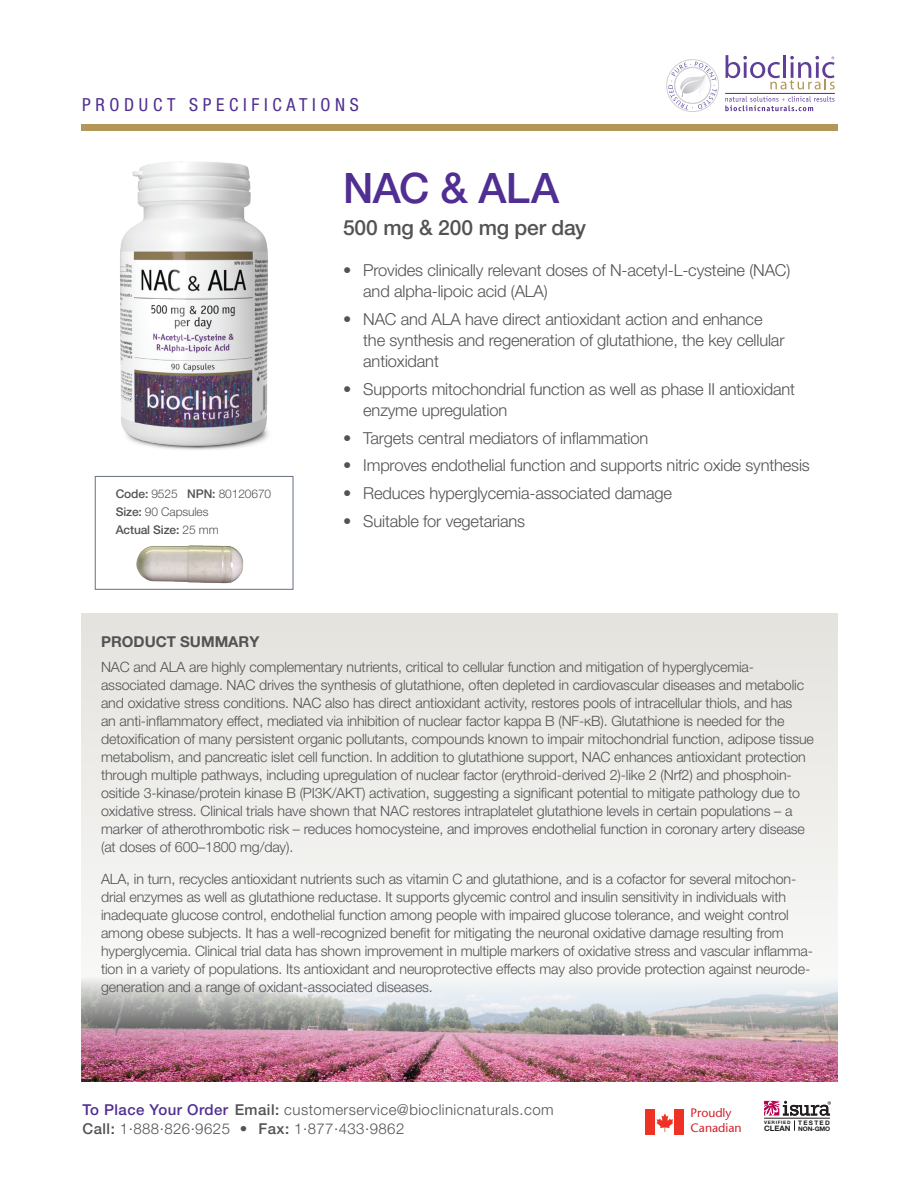
<style>
.page{position:relative;width:918px;height:1188px;background:#fff}
.page>*{position:absolute;margin:0;border:0;box-sizing:border-box;transform-origin:0 0}
.Product_Name{font:500 42px "Helvetica Neue LT Pro";letter-spacing:-.01em;color:#502e92}
.Subhead{font:500 21px "Helvetica Neue LT Pro";letter-spacing:-.01em;color:#535355}
.t1{font:condensed 18px "Helvetica Neue LT Pro";letter-spacing:.26em;color:#502e92}
.t2{font:300 16.5px/21px "Helvetica Neue LT Pro";letter-spacing:-.01em;color:#535355}
.t3{font:300 15px/19.5px "Helvetica Neue LT Pro";letter-spacing:.03em;color:#535355}
.t4{font:700 15px "Helvetica Neue LT Pro";color:#535355}
.Body_text{font:300 14.25px/18px "Helvetica Neue LT Pro";letter-spacing:-.01em;color:#535355}
.t5{font:500 12.3px/15px "Stone Sans Std";color:#d1232a}
.t6{font:300 12px "Helvetica Neue LT Pro";letter-spacing:-.01em;color:#535355}
.t7{font:500 12px "Helvetica Neue LT Pro";letter-spacing:-.01em;color:#535355}
.t8{font:700 7.5px "Helvetica Neue LT Pro";color:#231f20;scale:1.04 1}
.t9{font:700 6.15px/6px "Helvetica Neue LT Pro";letter-spacing:.2em;color:#231f20;scale:1.04 1}
.t10{font:700 4.65px "Helvetica Neue LT Pro";letter-spacing:.14em;color:#231f20;scale:1.04 1}
.s1{font-weight:500}
.s2{font-weight:300}
.s3{font-family:"Helvetica Neue"}
.s4{font-weight:500;color:#502e92}
</style>
<div class="page">
<div style="left:81px;top:124px;width:756px;height:7px;background:#b39758"></div>
<hr style="left:725px;top:93px;width:110px;height:1px;background:#502e92">
<svg style="left:725px;top:96px;width:109px;height:15px"></svg>
<svg style="left:725px;top:55px;width:110px;height:35px"></svg>
<div style="left:666px;top:59px;width:53px;height:53px;border:1px solid #a8a9ad;border-radius:50%"></div>
<svg style="left:668px;top:62px;width:49px;height:48px"></svg>
<svg style="left:656px;top:1113px;width:17px;height:19px"></svg>
<div style="left:646px;top:1109px;width:9px;height:26px;background:#ee3224"></div>
<div style="left:675px;top:1109px;width:9px;height:26px;background:#ee3224"></div>
<svg style="left:764px;top:1100px;width:67px;height:31px"></svg>
<div style="left:81px;top:613px;width:756px;height:466px;background:#eeedea"></div>
<img style="left:81px;top:975px;width:756px;height:106px">
<div style="left:95px;top:476px;width:198px;height:113px;border:1px solid #65717f"></div>
<img style="left:120px;top:161px;width:148px;height:289px">
<img style="left:136px;top:545px;width:108px;height:39px">
<p class="t1" style="left:82px;top:94px;width:278px">PRODUCT SPECIFICATIONS</p>
<p class="t6" style="left:116px;top:486px;width:157px"><span class="s1">Code:</span> 9525 <span class="s1">NPN:</span> 80120670</p>
<p class="t6" style="left:116px;top:504px;width:94px"><span class="s1">Size:</span> 90 Capsules</p>
<p class="t7" style="left:116px;top:522px;width:105px">Actual Size: <span class="s2">25 mm</span></p>
<p class="Product_Name" style="left:343px;top:163px;width:218px">NAC &amp; ALA</p>
<p class="Subhead" style="left:343px;top:215px;width:245px">500 mg &amp; 200 mg per day</p>
<p class="t2" style="left:363px;top:260px;width:429px;text-indent:-20px">• Provides clinically relevant doses of N-acetyl-L-cysteine (NAC) and alpha-lipoic acid (ALA)</p>
<p class="t2" style="left:363px;top:308px;width:423px;text-indent:-20px">• NAC and ALA have direct antioxidant action and enhance the synthesis and regeneration of glutathione, the key cellular antioxidant</p>
<p class="t2" style="left:363px;top:378px;width:433px;text-indent:-20px">• Supports mitochondrial function as well as phase II antioxidant enzyme upregulation</p>
<p class="t2" style="left:343px;top:427px;width:307px">• Targets central mediators of inflammation</p>
<p class="t2" style="left:343px;top:455px;width:468px">• Improves endothelial function and supports nitric oxide synthesis</p>
<p class="t2" style="left:343px;top:482px;width:331px">• Reduces hyperglycemia-associated damage</p>
<p class="t2" style="left:343px;top:510px;width:184px">• Suitable for vegetarians</p>
<p class="t4" style="left:101px;top:633px;width:160px">PRODUCT SUMMARY</p>
<p class="Body_text" style="left:101px;top:658px;width:714px">NAC and ALA are highly complementary nutrients, critical to cellular function and mitigation of hyperglycemia&shy;associated damage. NAC drives the synthesis of glutathione, often depleted in cardiovascular diseases and metabolic and oxidative stress conditions. NAC also has direct antioxidant activity, restores pools of intracellular thiols, and has<br>an anti-inflammatory effect, mediated via inhibition of nuclear factor kappa B (NF-<span class="s3">κ</span>B). Glutathione is needed for the detoxification of many persistent organic pollutants, compounds known to impair mitochondrial function, adipose tissue metabolism, and pancreatic islet cell function. In addition to glutathione support, NAC enhances antioxidant protection through multiple pathways, including upregulation of nuclear factor (erythroid-derived 2)-like 2 (Nrf2) and phosphoin&shy;ositide 3-kinase/protein kinase B (PI3K/AKT) activation, suggesting a significant potential to mitigate pathology due to oxidative stress. Clinical trials have shown that NAC restores intraplatelet glutathione levels in certain populations – a marker of atherothrombotic risk – reduces homocysteine, and improves endothelial function in coronary artery disease (at doses of 600–1800 mg/day).</p>
<p class="Body_text" style="left:101px;top:869px;width:714px">ALA, in turn, recycles antioxidant nutrients such as vitamin C and glutathione, and is a cofactor for several mitochon&shy;drial enzymes as well as glutathione reductase. It supports glycemic control and insulin sensitivity in individuals with inadequate glucose control, endothelial function among people with impaired glucose tolerance, and weight control among obese subjects. It has a well-recognized benefit for mitigating the neuronal oxidative damage resulting from hyperglycemia. Clinical trial data has shown improvement in multiple markers of oxidative stress and vascular inflamma&shy;tion in a variety of populations. Its antioxidant and neuroprotective effects may also provide protection against neurode&shy;generation and a range of oxidant-associated diseases.</p>
<p class="t3" style="left:82px;top:1099px;width:473px"><span class="s4">To Place Your Order</span> <span class="s1">Email:</span> customerservice@bioclinicnaturals.com<br><span class="s1">Call:</span> 1·888·826·9625 • <span class="s1">Fax:</span> 1·877·433·9862</p>
<p class="t5" style="left:690px;top:1105px;width:53px">Proudly<br>Canadian</p>
<p class="t10" style="left:764px;top:1119px;width:27px">VERIFIED</p>
<p class="t8" style="left:764px;top:1123px;width:27px">CLEAN</p>
<p class="t9" style="left:798px;top:1119px;width:32px">TESTED<br>NON-GMO</p>
</div>
